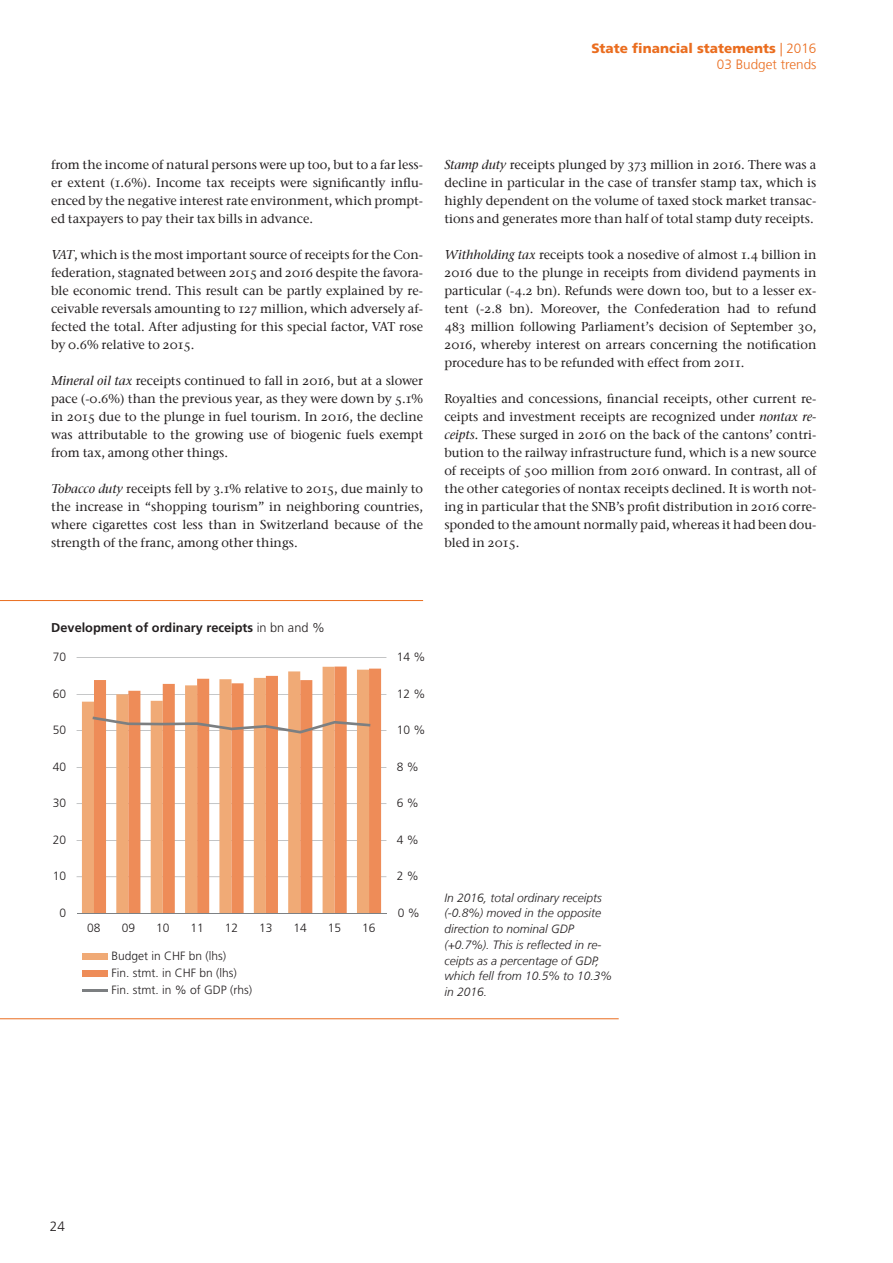
<style>
.page{position:relative;width:893px;height:1263px;background:#fff}
.page>*{position:absolute;margin:0;border:0;box-sizing:border-box;transform-origin:0 0}
.t1{font:900 13.5px/16.5px "Frutiger LT Com";color:#ea6d1f;text-align:right}
.t2{font:300 13.5px "Frutiger LT Com";color:#231f20}
.t3{font:500 12.75px/18px "ITC Stone Serif Com";color:#231f20;text-align:justify}
.t4{font:700 12.75px "Frutiger LT Com";color:#231f20}
.t5{font:italic 300 12px/15.8px "Frutiger LT Com";color:#231f20}
.t6{font:300 12px/17.1px "Frutiger LT Com";color:#231f20}
.s1{font-weight:300}
.s2{font-style:italic}
</style>
<div class="page">
<hr style="left:77px;top:877px;width:309px;height:1px;background:#7c7f81">
<hr style="left:77px;top:840px;width:309px;height:1px;background:#7c7f81">
<hr style="left:77px;top:803px;width:309px;height:1px;background:#7c7f81">
<hr style="left:77px;top:767px;width:309px;height:1px;background:#7c7f81">
<hr style="left:77px;top:730px;width:309px;height:1px;background:#7c7f81">
<hr style="left:77px;top:694px;width:309px;height:1px;background:#7c7f81">
<hr style="left:77px;top:657px;width:309px;height:1px;background:#7c7f81">
<div style="left:82px;top:694px;width:12px;height:219px;background:#f0aa76"></div>
<svg style="left:94px;top:666px;width:287px;height:247px"></svg>
<hr style="left:77px;top:913px;width:309px;height:1px;background:#7d8184">
<svg style="left:92px;top:716px;width:278px;height:17px"></svg>
<div style="left:83px;top:953px;width:25px;height:6px;background:#f0aa76"></div>
<div style="left:83px;top:970px;width:25px;height:7px;background:#ee8c58"></div>
<hr style="left:83px;top:989px;width:25px;height:3px;background:#7c7f81">
<hr style="left:0;top:1018px;width:619px;height:1px;background:#ea6d1f">
<hr style="left:0;top:600px;width:423px;height:1px;background:#ea6d1f">
<p class="t1" style="left:591px;top:40px;width:227px">State financial statements <span class="s1">| 2016<br>03 Budget trends</span></p>
<p class="t3" style="left:51px;top:155px;width:374px">from the income of natural persons were up too, but to a far less&shy;er extent (1.6%). Income tax receipts were significantly influ&shy;enced by the negative interest rate environment, which prompt&shy;ed taxpayers to pay their tax bills in advance.</p>
<p class="t3" style="left:51px;top:245px;width:374px"><span class="s2">VAT</span>, which is the most important source of receipts for the Con&shy;federation, stagnated between 2015 and 2016 despite the favora&shy;ble economic trend. This result can be partly explained by re&shy;ceivable reversals amounting to 127 million, which adversely af&shy;fected the total. After adjusting for this special factor, VAT rose by 0.6% relative to 2015.</p>
<p class="t3" style="left:51px;top:371px;width:374px"><span class="s2">Mineral oil tax</span> receipts continued to fall in 2016, but at a slower pace (-0.6%) than the previous year, as they were down by 5.1% in 2015 due to the plunge in fuel tourism. In 2016, the decline was attributable to the growing use of biogenic fuels exempt from tax, among other things.</p>
<p class="t3" style="left:51px;top:479px;width:374px"><span class="s2">Tobacco duty</span> receipts fell by 3.1% relative to 2015, due mainly to the increase in “shopping tourism” in neighboring countries, where cigarettes cost less than in Switzerland because of the strength of the franc, among other things.</p>
<p class="t3" style="left:444px;top:155px;width:374px"><span class="s2">Stamp duty</span> receipts plunged by 373 million in 2016. There was a decline in particular in the case of transfer stamp tax, which is highly dependent on the volume of taxed stock market transac&shy;tions and generates more than half of total stamp duty receipts.</p>
<p class="t3" style="left:444px;top:245px;width:374px"><span class="s2">Withholding tax</span> receipts took a nosedive of almost 1.4 billion in 2016 due to the plunge in receipts from dividend payments in particular (-4.2 bn). Refunds were down too, but to a lesser ex&shy;tent (-2.8 bn). Moreover, the Confederation had to refund 483 million following Parliament’s decision of September 30, 2016, whereby interest on arrears concerning the notification procedure has to be refunded with effect from 2011.</p>
<p class="t3" style="left:444px;top:389px;width:374px">Royalties and concessions, financial receipts, other current re&shy;ceipts and investment receipts are recognized under <span class="s2">nontax re&shy;ceipts.</span> These surged in 2016 on the back of the cantons’ contri&shy;bution to the railway infrastructure fund, which is a new source of receipts of 500 million from 2016 onward. In contrast, all of the other categories of nontax receipts declined. It is worth not&shy;ing in particular that the SNB’s profit distribution in 2016 corre&shy;sponded to the amount normally paid, whereas it had been dou&shy;bled in 2015.</p>
<p class="t4" style="left:51px;top:620px;width:275px">Development of ordinary receipts <span class="s1">in bn and %</span></p>
<p class="t6" style="left:53px;top:649px;width:15px">70</p>
<p class="t6" style="left:397px;top:649px;width:30px">14 %</p>
<p class="t6" style="left:53px;top:685px;width:15px">60</p>
<p class="t6" style="left:397px;top:685px;width:30px">12 %</p>
<p class="t6" style="left:53px;top:722px;width:15px">50</p>
<p class="t6" style="left:397px;top:722px;width:30px">10 %</p>
<p class="t6" style="left:53px;top:758px;width:15px">40</p>
<p class="t6" style="left:397px;top:758px;width:24px">8 %</p>
<p class="t6" style="left:53px;top:795px;width:15px">30</p>
<p class="t6" style="left:397px;top:795px;width:24px">6 %</p>
<p class="t6" style="left:53px;top:831px;width:15px">20</p>
<p class="t6" style="left:397px;top:831px;width:24px">4 %</p>
<p class="t6" style="left:53px;top:868px;width:15px">10</p>
<p class="t6" style="left:397px;top:868px;width:24px">2 %</p>
<p class="t6" style="left:59px;top:904px;width:8px">0</p>
<p class="t6" style="left:87px;top:919px;width:15px">08</p>
<p class="t6" style="left:122px;top:919px;width:15px">09</p>
<p class="t6" style="left:156px;top:919px;width:15px">10</p>
<p class="t6" style="left:190px;top:919px;width:15px">11</p>
<p class="t6" style="left:225px;top:919px;width:15px">12</p>
<p class="t6" style="left:259px;top:919px;width:15px">13</p>
<p class="t6" style="left:293px;top:919px;width:15px">14</p>
<p class="t6" style="left:328px;top:919px;width:15px">15</p>
<p class="t6" style="left:362px;top:919px;width:15px">16</p>
<p class="t6" style="left:111px;top:947px;width:142px">Budget in CHF bn (lhs)<br>Fin. stmt. in CHF bn (lhs)<br>Fin. stmt. in % of GDP (rhs)</p>
<p class="t6" style="left:398px;top:904px;width:24px">0 %</p>
<p class="t5" style="left:444px;top:889px;width:169px">In 2016, total ordinary receipts (-0.8%) moved in the opposite direction to nominal GDP (+0.7%). This is reflected in re&shy;ceipts as a percentage of GDP, which fell from 10.5% to 10.3% in 2016.</p>
<p class="t2" style="left:50px;top:1218px;width:17px">24</p>
</div>
